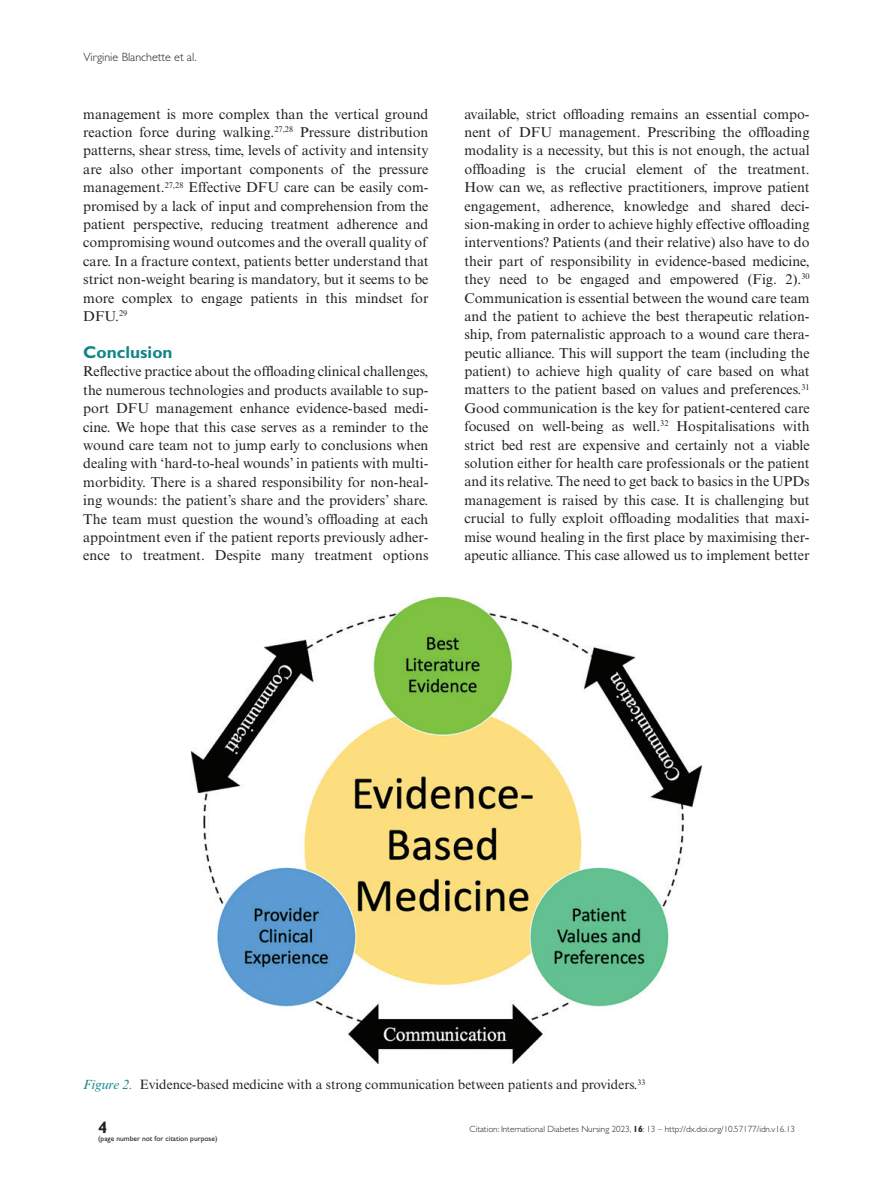
<style>
.page{position:relative;width:893px;height:1191px;background:#fff}
.page>*{position:absolute;margin:0;border:0;box-sizing:border-box;transform-origin:0 0}
.t1{font:700 17.25px "Gill Sans Std";color:#118688}
.t2{font:700 16.5px "Gill Sans Std";color:#231f20}
.TX{font:14.25px/18.3px "Times New Roman MT Std";color:#231f20;text-align:justify}
.TXI{font:14.25px/18.3px "Times New Roman MT Std";color:#231f20;text-align:justify}
.FC{font:13.5px "Times New Roman MT Std";color:#231f20}
.t3{font:300 12px "Gill Sans Std";color:#231f20}
.t4{font:300 9px "Gill Sans Std";color:#231f20}
.t5{font:7.5px "Gill Sans Std";color:#231f20}
.s1{font-style:italic;color:#118688}
.s2{font-weight:700}
</style>
<div class="page">
<img style="left:191px;top:597px;width:510px;height:467px">
<p class="t3" style="left:83px;top:50px;width:115px">Virginie Blanchette et al.</p>
<p class="TXI" style="left:83px;top:105px;width:347px">management is more complex than the vertical ground reaction force during walking.<sup>27,28</sup> Pressure distribution patterns, shear stress, time, levels of activity and intensity are also other important components of the pressure management.<sup>27,28</sup> Effective DFU care can be easily com&shy;promised by a lack of input and comprehension from the patient perspective, reducing treatment adherence and compromising wound outcomes and the overall quality of care. In a fracture context, patients better understand that strict non-weight bearing is mandatory, but it seems to be more complex to engage patients in this mindset for DFU.<sup>29</sup></p>
<h1 class="t1" style="left:83px;top:342px;width:91px">Conclusion</h1>
<p class="TX" style="left:83px;top:362px;width:347px">Reflective practice about the offloading clinical challenges, the numerous technologies and products available to sup&shy;port DFU management enhance evidence-based medi&shy;cine. We hope that this case serves as a reminder to the wound care team not to jump early to conclusions when dealing with ‘hard-to-heal wounds’ in patients with multi&shy;morbidity. There is a shared responsibility for non-heal&shy;ing wounds: the patient’s share and the providers’ share.<br>The team must question the wound’s offloading at each appointment even if the patient reports previously adher&shy;ence to treatment. Despite many treatment options</p>
<p class="TX" style="left:464px;top:105px;width:347px">available, strict offloading remains an essential compo&shy;nent of DFU management. Prescribing the offloading modality is a necessity, but this is not enough, the actual offloading is the crucial element of the treatment.<br>How can we, as reflective practitioners, improve patient engagement, adherence, knowledge and shared deci&shy;sion-making in order to achieve highly effective offloading interventions? Patients (and their relative) also have to do their part of responsibility in evidence-based medicine, they need to be engaged and empowered (Fig. 2).<sup>30<br></sup>Communication is essential between the wound care team and the patient to achieve the best therapeutic relation&shy;ship, from paternalistic approach to a wound care thera&shy;peutic alliance. This will support the team (including the patient) to achieve high quality of care based on what matters to the patient based on values and preferences.<sup>31<br></sup>Good communication is the key for patient-centered care focused on well-being as well.<sup>32</sup> Hospitalisations with strict bed rest are expensive and certainly not a viable solution either for health care professionals or the patient and its relative. The need to get back to basics in the UPDs management is raised by this case. It is challenging but crucial to fully exploit offloading modalities that maxi&shy;mise wound healing in the first place by maximising ther&shy;apeutic alliance. This case allowed us to implement better</p>
<p class="FC" style="left:83px;top:1077px;width:564px"><span class="s1">Figure 2.</span> Evidence-based medicine with a strong communication between patients and providers.<sup>33</sup></p>
<p class="t2" style="left:98px;top:1117px;width:11px">4</p>
<p class="t4" style="left:470px;top:1124px;width:327px">Citation: International Diabetes Nursing 2023, <span class="s2">16</span>: 13 – http://dx.doi.org/10.57177/idn.v16.13</p>
<p class="t5" style="left:98px;top:1133px;width:121px">(page number not for citation purpose)</p>
</div>
